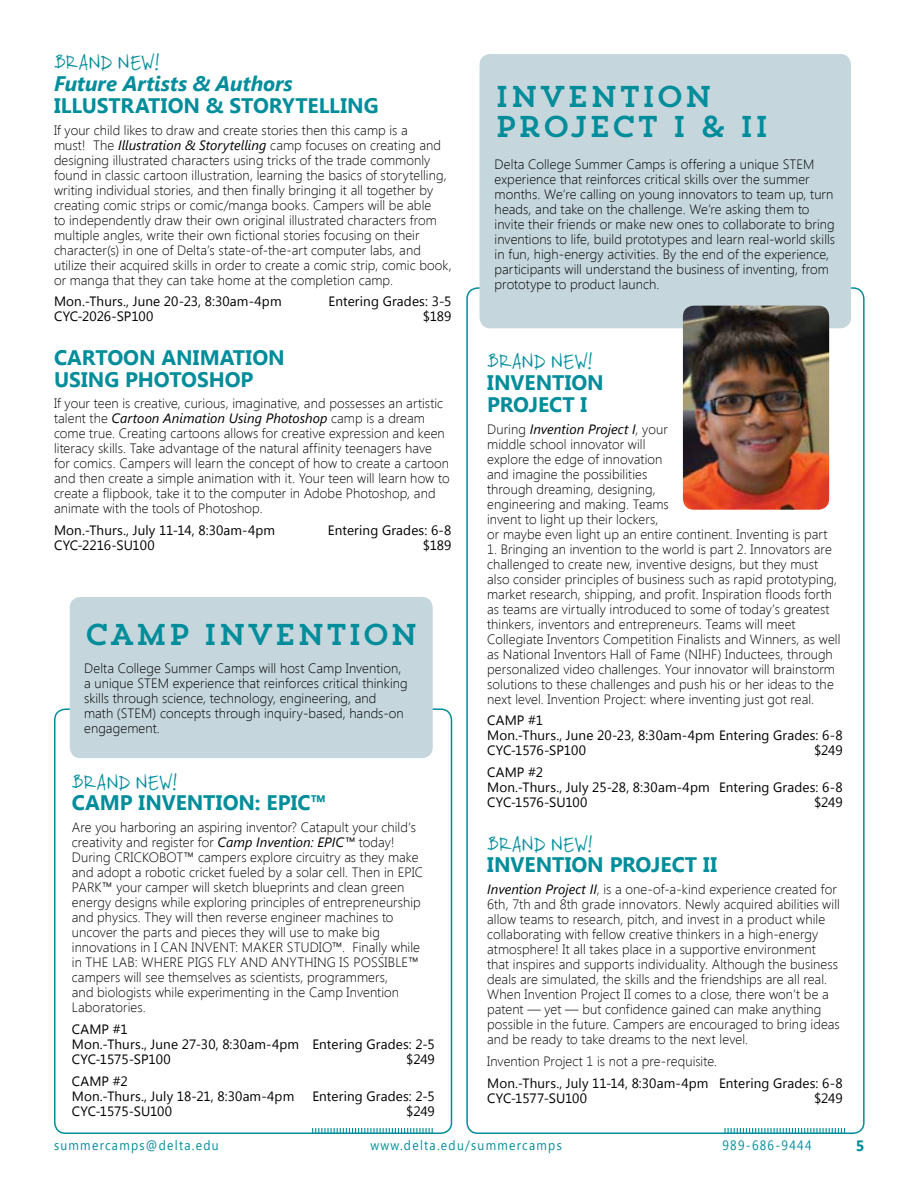
<style>
.page{position:relative;width:918px;height:1188px;background:#fff}
.page>*{position:absolute;margin:0;border:0;box-sizing:border-box;transform-origin:0 0}
.t1{font:30px/30px "Trend Slab One";letter-spacing:-.005em;color:#008d9b}
.t2{font:700 21px/21.8px "Segoe UI";letter-spacing:-.005em;color:#008d9b}
.t3{font:21px "Faraco Hand";letter-spacing:.01em;color:#008d9b}
.t4{font:italic 700 21px "Segoe UI";color:#008d9b}
.t5{font:700 15px "Segoe UI";color:#008d9b}
.t6{font:300 13.5px/15px "Segoe UI";letter-spacing:.005em;color:#000}
.t7{font:13.5px/15px "Segoe UI";letter-spacing:.01em;color:#000}
.t8{font:13.5px "Segoe UI";letter-spacing:.105em;color:#008d9b;scale:.9 1}
.t9{font:13.5px "Segoe UI";letter-spacing:-.015em;color:#000}
.t10{font:13.5px "Segoe UI";letter-spacing:-.01em;color:#000}
.s1{font-weight:400;font-style:italic}
</style>
<div class="page">
<div style="left:70px;top:597px;width:363px;height:161px;background:#c5d7dd;border-radius:11px"></div>
<svg style="left:312px;top:1128px;width:121px;height:6px"></svg>
<svg style="left:724px;top:1128px;width:121px;height:6px"></svg>
<div style="left:480px;top:54px;width:371px;height:274px;background:#c5d7dd;border-radius:11px"></div>
<img style="left:683px;top:306px;width:146px;height:204px">
<h2 class="t3" style="left:54px;top:50px;width:107px">BRAND NEW!</h2>
<h2 class="t4" style="left:54px;top:69px;width:240px">Future Artists &amp; Authors</h2>
<h2 class="t2" style="left:54px;top:93px;width:326px">ILLUSTRATION &amp; STORYTELLING</h2>
<p class="t6" style="left:54px;top:122px;width:399px">If your child likes to draw and create stories then this camp is a<br>must! The <span class="s1">Illustration &amp; Storytelling</span> camp focuses on creating and designing illustrated characters using tricks of the trade commonly found in classic cartoon illustration, learning the basics of storytelling, writing individual stories, and then finally bringing it all together by creating comic strips or comic/manga books. Campers will be able<br>to independently draw their own original illustrated characters from multiple angles, write their own fictional stories focusing on their character(s) in one of Delta’s state-of-the-art computer labs, and utilize their acquired skills in order to create a comic strip, comic book, or manga that they can take home at the completion camp.</p>
<p class="t7" style="left:54px;top:293px;width:229px">Mon.-Thurs., June 20-23, 8:30am-4pm</p>
<p class="t7" style="left:329px;top:293px;width:124px">Entering Grades: 3-5</p>
<p class="t7" style="left:54px;top:308px;width:101px">CYC-2026-SP100</p>
<p class="t7" style="left:423px;top:308px;width:30px">$189</p>
<h2 class="t2" style="left:54px;top:345px;width:232px">CARTOON ANIMATION<br>USING PHOTOSHOP</h2>
<p class="t6" style="left:54px;top:396px;width:397px">If your teen is creative, curious, imaginative, and possesses an artistic talent the <span class="s1">Cartoon Animation Using Photoshop</span> camp is a dream come true. Creating cartoons allows for creative expression and keen literacy skills. Take advantage of the natural affinity teenagers have for comics. Campers will learn the concept of how to create a cartoon and then create a simple animation with it. Your teen will learn how to create a flipbook, take it to the computer in Adobe Photoshop, and animate with the tools of Photoshop.</p>
<p class="t7" style="left:54px;top:522px;width:223px">Mon.-Thurs., July 11-14, 8:30am-4pm</p>
<p class="t7" style="left:328px;top:522px;width:125px">Entering Grades: 6-8</p>
<p class="t9" style="left:54px;top:536px;width:102px">CYC-2216-SU100</p>
<p class="t7" style="left:423px;top:537px;width:30px">$189</p>
<h1 class="t1" style="left:84px;top:619px;width:336px">CAMP INVENTION</h1>
<p class="t6" style="left:84px;top:660px;width:325px">Delta College Summer Camps will host Camp Invention, a unique STEM experience that reinforces critical thinking skills through science, technology, engineering, and math (STEM) concepts through inquiry-based, hands-on engagement.</p>
<h2 class="t3" style="left:72px;top:769px;width:107px">BRAND NEW!</h2>
<h2 class="t2" style="left:72px;top:791px;width:256px">CAMP INVENTION: EPIC™</h2>
<p class="t6" style="left:72px;top:819px;width:353px">Are you harboring an aspiring inventor? Catapult your child’s creativity and register for <span class="s1">Camp Invention: EPIC™</span> today!<br>During CRICKOBOT™ campers explore circuitry as they make and adopt a robotic cricket fueled by a solar cell. Then in EPIC PARK™ your camper will sketch blueprints and clean green energy designs while exploring principles of entrepreneurship and physics. They will then reverse engineer machines to uncover the parts and pieces they will use to make big innovations in I CAN INVENT: MAKER STUDIO™. Finally while in THE LAB: WHERE PIGS FLY AND ANYTHING IS POSSIBLE™ campers will see themselves as scientists, programmers,<br>and biologists while experimenting in the Camp Invention Laboratories.</p>
<p class="t7" style="left:72px;top:1021px;width:364px">CAMP #1<br>Mon.-Thurs., June 27-30, 8:30am-4pm Entering Grades: 2-5<br>CYC-1575-SP100</p>
<p class="t7" style="left:406px;top:1051px;width:30px">$249</p>
<p class="t7" style="left:72px;top:1073px;width:224px">CAMP #2<br>Mon.-Thurs., July 18-21, 8:30am-4pm</p>
<p class="t7" style="left:312px;top:1088px;width:124px">Entering Grades: 2-5</p>
<p class="t10" style="left:72px;top:1101px;width:102px">CYC-1575-SU100</p>
<p class="t7" style="left:406px;top:1103px;width:30px">$249</p>
<h1 class="t1" style="left:495px;top:81px;width:276px">INVENTION<br>PROJECT I &amp; II</h1>
<p class="t6" style="left:495px;top:156px;width:342px">Delta College Summer Camps is offering a unique STEM experience that reinforces critical skills over the summer months. We’re calling on young innovators to team up, turn heads, and take on the challenge. We’re asking them to invite their friends or make new ones to collaborate to bring inventions to life, build prototypes and learn real-world skills in fun, high-energy activities. By the end of the experience, participants will understand the business of inventing, from prototype to product launch.</p>
<h2 class="t3" style="left:487px;top:349px;width:107px">BRAND NEW!</h2>
<h2 class="t2" style="left:487px;top:371px;width:118px">INVENTION<br>PROJECT I</h2>
<p class="t6" style="left:487px;top:421px;width:342px">During <span class="s1">Invention Project I</span>, your<br>middle school innovator will<br>explore the edge of innovation<br>and imagine the possibilities<br>through dreaming, designing,<br>engineering and making. Teams<br>invent to light up their lockers,<br>or maybe even light up an entire continent. Inventing is part</p>
<p class="t6" style="left:487px;top:541px;width:355px">1. Bringing an invention to the world is part 2. Innovators are challenged to create new, inventive designs, but they must also consider principles of business such as rapid prototyping, market research, shipping, and profit. Inspiration floods forth as teams are virtually introduced to some of today’s greatest thinkers, inventors and entrepreneurs. Teams will meet Collegiate Inventors Competition Finalists and Winners, as well as National Inventors Hall of Fame (NIHF) Inductees, through personalized video challenges. Your innovator will brainstorm solutions to these challenges and push his or her ideas to the next level. Invention Project: where inventing just got real.</p>
<p class="t7" style="left:487px;top:713px;width:357px">CAMP #1<br>Mon.-Thurs., June 20-23, 8:30am-4pm Entering Grades: 6-8<br>CYC-1576-SP100</p>
<p class="t7" style="left:814px;top:743px;width:30px">$249</p>
<p class="t7" style="left:487px;top:764px;width:357px">CAMP #2<br>Mon.-Thurs., July 25-28, 8:30am-4pm Entering Grades: 6-8<br>CYC-1576-SU100</p>
<p class="t7" style="left:814px;top:794px;width:30px">$249</p>
<h2 class="t3" style="left:487px;top:831px;width:107px">BRAND NEW!</h2>
<h2 class="t2" style="left:487px;top:853px;width:231px">INVENTION PROJECT II</h2>
<p class="t6" style="left:487px;top:881px;width:354px"><span class="s1">Invention Project II</span>, is a one-of-a-kind experience created for 6th, 7th and 8th grade innovators. Newly acquired abilities will allow teams to research, pitch, and invest in a product while collaborating with fellow creative thinkers in a high-energy atmosphere! It all takes place in a supportive environment that inspires and supports individuality. Although the business deals are simulated, the skills and the friendships are all real.<br>When Invention Project II comes to a close, there won’t be a patent — yet — but confidence gained can make anything possible in the future. Campers are encouraged to bring ideas and be ready to take dreams to the next level.</p>
<p class="t6" style="left:487px;top:1053px;width:231px">Invention Project 1 is not a pre-requisite.</p>
<p class="t7" style="left:487px;top:1075px;width:357px">Mon.-Thurs., July 11-14, 8:30am-4pm Entering Grades: 6-8<br>CYC-1577-SU100</p>
<p class="t7" style="left:814px;top:1090px;width:30px">$249</p>
<p class="t8" style="left:54px;top:1136px;width:185px">summercamps@delta.edu</p>
<p class="t8" style="left:370px;top:1136px;width:214px">www.delta.edu/summercamps</p>
<p class="t8" style="left:722px;top:1136px;width:101px">989-686-9444</p>
<p class="t5" style="left:856px;top:1135px;width:10px">5</p>
</div>
